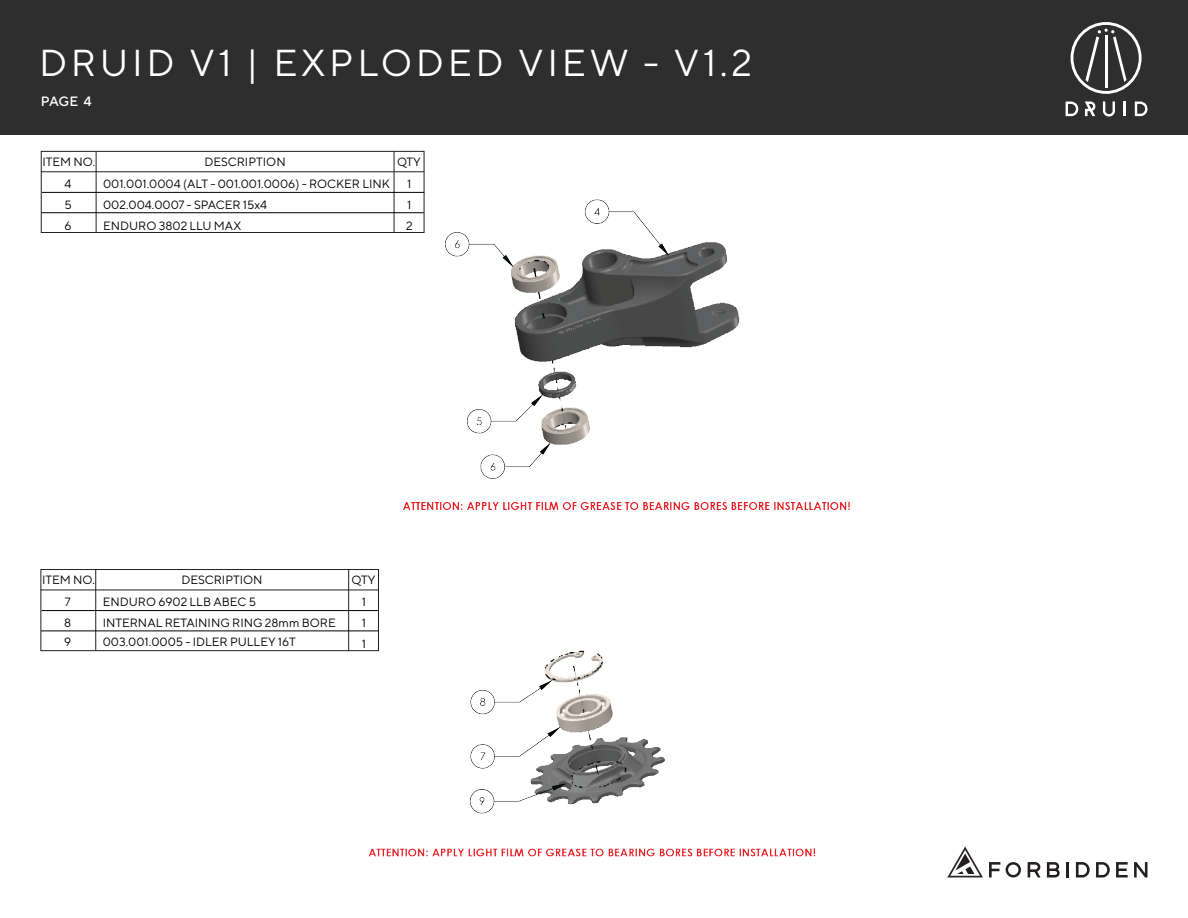
<style>
.page{position:relative;width:1188px;height:918px;background:#fff}
.page>*{position:absolute;margin:0;border:0;box-sizing:border-box;transform-origin:0 0}
.t1{font:37.5px "TT Norms";letter-spacing:.1em;color:#fff}
.t2{font:500 13.5px "TT Norms";color:#fff}
.t3{font:12px "TT Norms";color:#000}
</style>
<div class="page">
<div style="left:0;top:0;width:1188px;height:135px;background:#2e2e2f"></div>
<svg style="left:1066px;top:102px;width:13px;height:14px"></svg>
<svg style="left:1085px;top:101px;width:11px;height:15px"></svg>
<svg style="left:1103px;top:101px;width:12px;height:16px"></svg>
<hr style="left:1123px;top:102px;width:3px;height:14px;background:#fff">
<svg style="left:1135px;top:101px;width:13px;height:15px"></svg>
<svg style="left:1071px;top:22px;width:71px;height:72px"></svg>
<svg style="left:947px;top:846px;width:36px;height:31px"></svg>
<svg style="left:1006px;top:862px;width:15px;height:15px"></svg>
<svg style="left:1116px;top:862px;width:12px;height:15px"></svg>
<svg style="left:989px;top:862px;width:11px;height:15px"></svg>
<hr style="left:1066px;top:862px;width:3px;height:15px;background:#231f20">
<svg style="left:1047px;top:862px;width:13px;height:15px"></svg>
<svg style="left:1076px;top:862px;width:14px;height:15px"></svg>
<svg style="left:1096px;top:862px;width:14px;height:15px"></svg>
<svg style="left:1134px;top:862px;width:14px;height:15px"></svg>
<svg style="left:1028px;top:862px;width:13px;height:15px"></svg>
<img style="left:349px;top:187px;width:501px;height:670px">
<div style="left:344px;top:529px;width:589px;height:116px;background:#fff"></div>
<div style="left:41px;top:151px;width:383px;height:82px;border:1px solid #231f20"></div>
<hr style="left:96px;top:151px;width:1px;height:81px;background:#231f20">
<hr style="left:394px;top:151px;width:1px;height:82px;background:#231f20">
<hr style="left:41px;top:171px;width:383px;height:1px;background:#231f20">
<hr style="left:42px;top:192px;width:382px;height:1px;background:#000">
<hr style="left:41px;top:212px;width:383px;height:1px;background:#000">
<div style="left:40px;top:569px;width:339px;height:82px;border:1px solid #231f20"></div>
<hr style="left:95px;top:569px;width:1px;height:82px;background:#231f20">
<hr style="left:348px;top:569px;width:1px;height:82px;background:#231f20">
<hr style="left:40px;top:590px;width:339px;height:1px;background:#231f20">
<hr style="left:42px;top:610px;width:337px;height:1px;background:#000">
<hr style="left:41px;top:631px;width:337px;height:1px;background:#000">
<h1 class="t1" style="left:39px;top:40px;width:715px">DRUID V1 | EXPLODED VIEW - V1.2</h1>
<p class="t2" style="left:41px;top:93px;width:53px">PAGE 4</p>
<p class="t3" style="left:42px;top:154px;width:55px">ITEM NO.</p>
<p class="t3" style="left:204px;top:154px;width:83px">DESCRIPTION</p>
<p class="t3" style="left:397px;top:154px;width:25px">QTY</p>
<p class="t3" style="left:65px;top:176px;width:9px">4</p>
<p class="t3" style="left:103px;top:176px;width:288px">001.001.0004 (ALT - 001.001.0006) - ROCKER LINK</p>
<p class="t3" style="left:407px;top:176px;width:6px">1</p>
<p class="t3" style="left:64px;top:197px;width:9px">5</p>
<p class="t3" style="left:103px;top:197px;width:166px">002.004.0007 - SPACER 15x4</p>
<p class="t3" style="left:407px;top:197px;width:6px">1</p>
<p class="t3" style="left:65px;top:218px;width:9px">6</p>
<p class="t3" style="left:103px;top:218px;width:140px">ENDURO 3802 LLU MAX</p>
<p class="t3" style="left:406px;top:218px;width:8px">2</p>
<p class="t3" style="left:42px;top:573px;width:55px">ITEM NO.</p>
<p class="t3" style="left:181px;top:573px;width:83px">DESCRIPTION</p>
<p class="t3" style="left:352px;top:573px;width:25px">QTY</p>
<p class="t3" style="left:65px;top:595px;width:7px">7</p>
<p class="t3" style="left:103px;top:595px;width:155px">ENDURO 6902 LLB ABEC 5</p>
<p class="t3" style="left:362px;top:595px;width:6px">1</p>
<p class="t3" style="left:64px;top:615px;width:9px">8</p>
<p class="t3" style="left:103px;top:615px;width:234px">INTERNAL RETAINING RING 28mm BORE</p>
<p class="t3" style="left:362px;top:615px;width:6px">1</p>
<p class="t3" style="left:64px;top:635px;width:9px">9</p>
<p class="t3" style="left:103px;top:635px;width:195px">003.001.0005 - IDLER PULLEY 16T</p>
<p class="t3" style="left:362px;top:636px;width:6px">1</p>
</div>
